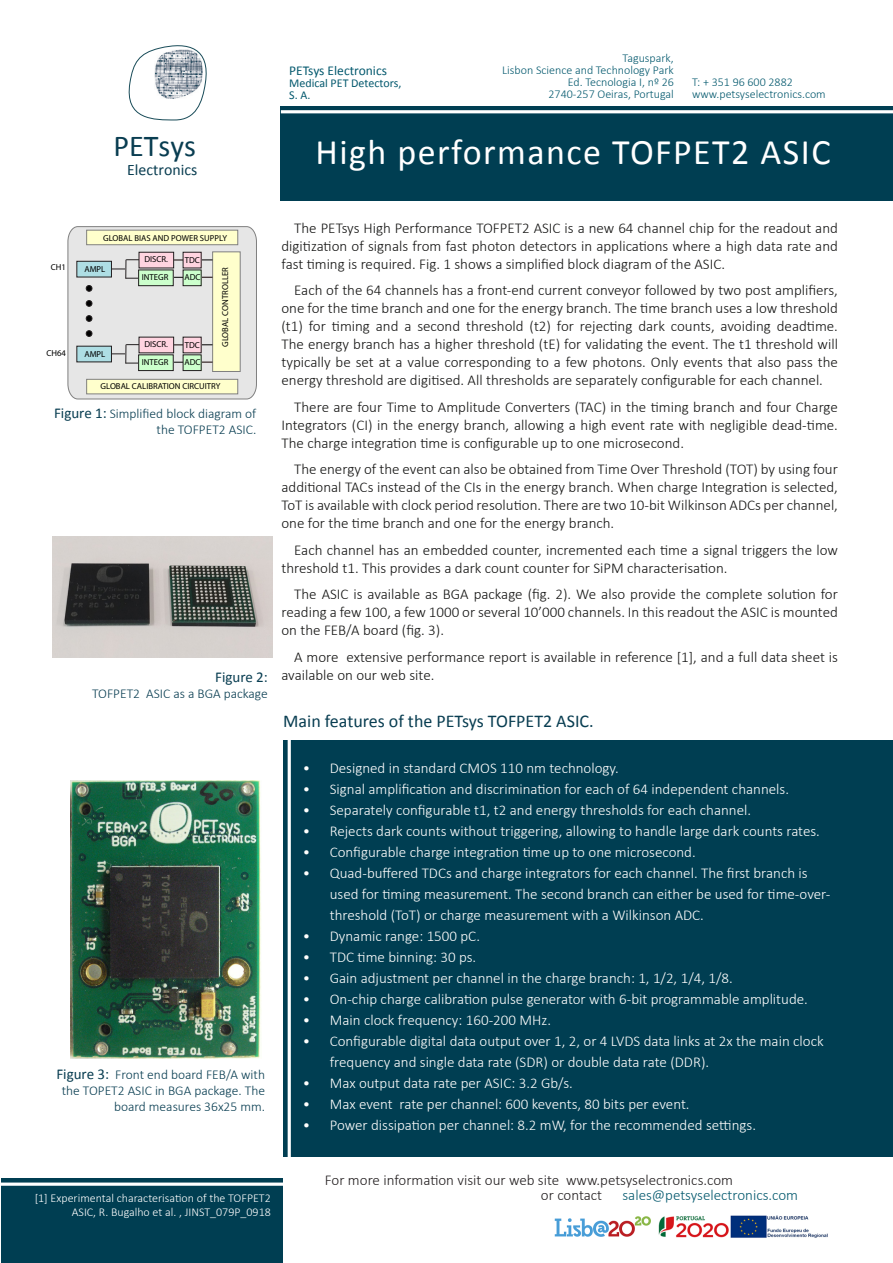
<style>
.page{position:relative;width:893px;height:1263px;background:#fff}
.page>*{position:absolute;margin:0;border:0;box-sizing:border-box;transform-origin:0 0}
.t1{font:36px "Calibri";letter-spacing:.04em;color:#fff}
.t2{font:30.45px "Calibri";color:#093d51}
.t3{font:18px "Calibri";color:#083d51}
.t4{font:15.9px "Calibri";color:#093d51}
.t5{font:300 15px/18px "Calibri";color:#141413;text-align:justify}
.t6{font:300 15px/21px "Calibri";color:#fffffe}
.t7{font:300 15px "Calibri";color:#231f20}
.t8{font:300 15px "Calibri";color:#fff}
.t9{font:300 15px "Calibri";color:#04596e}
.t10{font:15px "Calibri";color:#083d51}
.t11{font:300 13.5px/16.2px "Calibri";color:#083d51;text-align:right}
.t12{font:13.5px "Calibri";color:#04596e}
.t13{font:300 12px "Calibri";color:#04596e}
.t14{font:300 12px/14.4px "Calibri";color:#fff;text-align:right}
.t15{font:12px "Calibri";color:#04596e}
.t16{font:8.7px/17px "Myriad Pro";color:#000}
.s1{font-weight:400;font-size:15px}
.s2{color:#fffffe}
</style>
<div class="page">
<div style="left:1px;top:1178px;width:282px;height:84px;background:#003e52"></div>
<svg style="left:1px;top:1182px;width:282px;height:4px"></svg>
<div style="left:281px;top:106px;width:612px;height:95px;background:#003e52"></div>
<div style="left:284px;top:740px;width:609px;height:417px;background:#003e52"></div>
<hr style="left:281px;top:110px;width:612px;height:3px;background:#fff">
<hr style="left:288px;top:702px;width:3px;height:462px;background:#fff">
<svg style="left:128px;top:45px;width:79px;height:75px"></svg>
<svg style="left:67px;top:226px;width:190px;height:174px;background:#dedfd2"></svg>
<div style="left:86px;top:330px;width:6px;height:7px;border:1px solid #231f20;border-radius:50%"></div>
<img style="left:53px;top:536px;width:219px;height:121px">
<img style="left:71px;top:780px;width:190px;height:279px">
<img style="left:554px;top:1215px;width:274px;height:23px">
<h2 class="t2" style="left:113px;top:127px;width:84px">PETsys</h2>
<p class="t4" style="left:127px;top:160px;width:72px">Electronics</p>
<p class="t12" style="left:289px;top:62px;width:99px">PETsys Electronics</p>
<p class="t15" style="left:289px;top:75px;width:114px">Medical PET Detectors,</p>
<p class="t15" style="left:289px;top:87px;width:23px">S. A.</p>
<p class="t13" style="left:623px;top:51px;width:53px">Taguspark,</p>
<p class="t13" style="left:502px;top:63px;width:173px">Lisbon Science and Technology Park</p>
<p class="t13" style="left:568px;top:75px;width:108px">Ed. Tecnologia I, nº 26</p>
<p class="t13" style="left:548px;top:87px;width:127px">2740-257 Oeiras, Portugal</p>
<p class="t13" style="left:692px;top:74px;width:102px">T: + 351 96 600 2882</p>
<p class="t13" style="left:692px;top:86px;width:135px">www.petsyselectronics.com</p>
<p class="t1" style="left:315px;top:130px;width:516px">High performance TOFPET2 ASIC</p>
<p class="t16" style="left:51px;top:258px;width:17px">CH1</p>
<p class="t16" style="left:46px;top:345px;width:21px">CH64</p>
<p class="t16" style="left:103px;top:229px;width:125px">GLOBAL BIAS AND POWER SUPPLY</p>
<p class="t16" style="left:84px;top:261px;width:22px">AMPL</p>
<p class="t16" style="left:84px;top:345px;width:22px">AMPL</p>
<p class="t16" style="left:144px;top:251px;width:25px">DISCR.</p>
<p class="t16" style="left:142px;top:269px;width:28px">INTEGR</p>
<p class="t16" style="left:184px;top:252px;width:18px">TDC<br>ADC</p>
<p class="t16" style="left:144px;top:336px;width:25px">DISCR.</p>
<p class="t16" style="left:142px;top:354px;width:28px">INTEGR</p>
<p class="t16" style="left:184px;top:336px;width:18px">TDC<br>ADC</p>
<p class="t16" style="left:217px;top:347px;width:81px;rotate:-90deg">GLOBAL CONTROLLER</p>
<p class="t16" style="left:101px;top:378px;width:121px">GLOBAL CALIBRATION CIRCUITRY</p>
<p class="t11" style="left:54px;top:405px;width:204px"><span class="s1">Figure 1:</span> Simplified block diagram of</p>
<p class="t11" style="left:157px;top:421px;width:101px">the TOFPET2 ASIC.</p>
<p class="t10" style="left:215px;top:667px;width:54px">Figure 2:</p>
<p class="t11" style="left:92px;top:685px;width:177px">TOFPET2 ASIC as a BGA package</p>
<p class="t11" style="left:56px;top:1065px;width:210px"><span class="s1">Figure 3:</span> Front end board FEB/A with the TOPET2 ASIC in BGA package. The board measures 36x25 mm.</p>
<p class="t5" style="left:281px;top:218px;width:558px;text-indent:13px">The PETsys High Performance TOFPET2 ASIC is a new 64 channel chip for the readout and digitization of signals from fast photon detectors in applications where a high data rate and fast timing is required. Fig. 1 shows a simplified block diagram of the ASIC.</p>
<p class="t5" style="left:281px;top:281px;width:558px;text-indent:13px">Each of the 64 channels has a front-end current conveyor followed by two post amplifiers, one for the time branch and one for the energy branch. The time branch uses a low threshold (t1) for timing and a second threshold (t2) for rejecting dark counts, avoiding deadtime.<br>The energy branch has a higher threshold (tE) for validating the event. The t1 threshold will typically be set at a value corresponding to a few photons. Only events that also pass the energy threshold are digitised. All thresholds are separately configurable for each channel.</p>
<p class="t5" style="left:281px;top:397px;width:558px;text-indent:13px">There are four Time to Amplitude Converters (TAC) in the timing branch and four Charge Integrators (CI) in the energy branch, allowing a high event rate with negligible dead-time.<br>The charge integration time is configurable up to one microsecond.</p>
<p class="t5" style="left:281px;top:460px;width:558px;text-indent:13px">The energy of the event can also be obtained from Time Over Threshold (TOT) by using four additional TACs instead of the CIs in the energy branch. When charge Integration is selected, ToT is available with clock period resolution. There are two 10-bit Wilkinson ADCs per channel, one for the time branch and one for the energy branch.</p>
<p class="t5" style="left:281px;top:540px;width:558px;text-indent:13px">Each channel has an embedded counter, incremented each time a signal triggers the low threshold t1. This provides a dark count counter for SiPM characterisation.</p>
<p class="t5" style="left:281px;top:585px;width:558px;text-indent:13px">The ASIC is available as BGA package (fig. 2). We also provide the complete solution for reading a few 100, a few 1000 or several 10’000 channels. In this readout the ASIC is mounted on the FEB/A board (fig. 3).</p>
<p class="t5" style="left:281px;top:647px;width:558px;text-indent:13px">A more extensive performance report is available in reference [1], and a full data sheet is available on our web site.</p>
<p class="t3" style="left:283px;top:709px;width:312px">Main features of the PETsys TOFPET2 ASIC.</p>
<p class="t8" style="left:303px;top:759px;width:318px"><span class="s2">• D</span>esigned in standard CMOS 110 nm technology.</p>
<p class="t6" style="left:303px;top:778px;width:488px">• Signal amplification and discrimination for each of 64 independent channels.</p>
<p class="t6" style="left:303px;top:799px;width:450px">• Separately configurable t1, t2 and energy thresholds for each channel.</p>
<p class="t6" style="left:303px;top:820px;width:519px">• Rejects dark counts without triggering, allowing to handle large dark counts rates.</p>
<p class="t6" style="left:303px;top:841px;width:394px">• Configurable charge integration time up to one microsecond.</p>
<p class="t6" style="left:330px;top:862px;width:502px;text-indent:-27px">• Quad-buffered TDCs and charge integrators for each channel. The first branch is used for timing measurement. The second branch can either be used for time-over&shy;threshold (ToT) or charge measurement with a Wilkinson ADC.</p>
<p class="t6" style="left:303px;top:925px;width:179px">• Dynamic range: 1500 pC.</p>
<p class="t6" style="left:303px;top:946px;width:175px">• TDC time binning: 30 ps.</p>
<p class="t6" style="left:303px;top:967px;width:431px">• Gain adjustment per channel in the charge branch: 1, 1/2, 1/4, 1/8.</p>
<p class="t6" style="left:303px;top:988px;width:507px">• On-chip charge calibration pulse generator with 6-bit programmable amplitude.</p>
<p class="t6" style="left:303px;top:1009px;width:250px">• Main clock frequency: 160-200 MHz.</p>
<p class="t6" style="left:330px;top:1030px;width:495px;text-indent:-27px">• Configurable digital data output over 1, 2, or 4 LVDS data links at 2x the main clock frequency and single data rate (SDR) or double data rate (DDR).</p>
<p class="t6" style="left:303px;top:1072px;width:272px">• Max output data rate per ASIC: 3.2 Gb/s.</p>
<p class="t6" style="left:303px;top:1093px;width:388px">• Max event rate per channel: 600 kevents, 80 bits per event.</p>
<p class="t6" style="left:303px;top:1114px;width:455px">• Power dissipation per channel: 8.2 mW, for the recommended settings.</p>
<p class="t14" style="left:35px;top:1190px;width:238px">[1] Experimental characterisation of the TOFPET2<br>ASIC, R. Bugalho et al. , JINST_079P_0918</p>
<p class="t7" style="left:325px;top:1170px;width:410px">For more information visit our web site www.petsyselectronics.com</p>
<p class="t7" style="left:541px;top:1185px;width:63px">or contact</p>
<p class="t9" style="left:622px;top:1185px;width:177px">sales@petsyselectronics.com</p>
</div>
